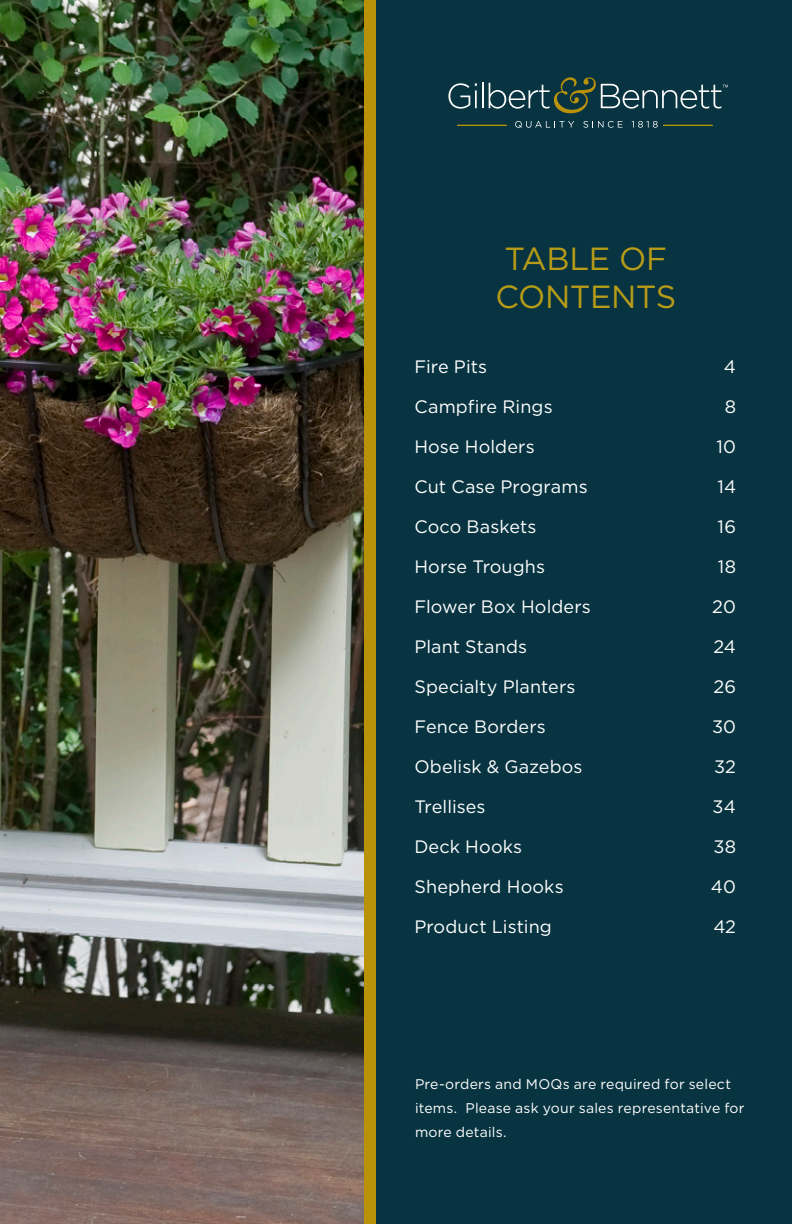
<style>
.page{position:relative;width:792px;height:1224px;background:#fff}
.page>*{position:absolute;margin:0;border:0;box-sizing:border-box;transform-origin:0 0}
.t1{font:32px/38.4px "Gotham";letter-spacing:-.02em;color:#b89c17}
.t2{font:18px "Gotham";letter-spacing:.005em;color:#fff}
.t3{font:14px/24px "Gotham";letter-spacing:.015em;color:#fff}
</style>
<div class="page">
<img style="left:0;top:0;width:364px;height:1224px">
<div style="left:376px;top:0;width:416px;height:1224px;background:#083441"></div>
<div style="left:364px;top:0;width:12px;height:1224px;background:#ba920a"></div>
<svg style="left:448px;top:83px;width:29px;height:26px"></svg>
<hr style="left:482px;top:83px;width:2px;height:25px;background:#fff">
<hr style="left:457px;top:125px;width:50px;height:1px;background:#ba920a">
<hr style="left:663px;top:125px;width:49px;height:1px;background:#ba920a">
<svg style="left:515px;top:121px;width:59px;height:7px"></svg>
<svg style="left:583px;top:121px;width:40px;height:7px"></svg>
<svg style="left:632px;top:121px;width:26px;height:7px"></svg>
<svg style="left:489px;top:77px;width:239px;height:36px"></svg>
<h1 class="t1" style="left:496px;top:239px;width:182px">TABLE OF<br>CONTENTS</h1>
<p class="t2" style="left:414px;top:357px;width:74px">Fire Pits</p>
<p class="t2" style="left:724px;top:357px;width:14px">4</p>
<p class="t2" style="left:414px;top:397px;width:140px">Campfire Rings</p>
<p class="t2" style="left:725px;top:397px;width:13px">8</p>
<p class="t2" style="left:414px;top:437px;width:122px">Hose Holders</p>
<p class="t2" style="left:716px;top:437px;width:21px">10</p>
<p class="t2" style="left:414px;top:477px;width:175px">Cut Case Programs</p>
<p class="t2" style="left:717px;top:477px;width:20px">14</p>
<p class="t2" style="left:414px;top:517px;width:124px">Coco Baskets</p>
<p class="t2" style="left:718px;top:517px;width:20px">16</p>
<p class="t2" style="left:414px;top:557px;width:132px">Horse Troughs</p>
<p class="t2" style="left:718px;top:557px;width:20px">18</p>
<p class="t2" style="left:414px;top:597px;width:178px">Flower Box Holders</p>
<p class="t2" style="left:712px;top:597px;width:25px">20</p>
<p class="t2" style="left:414px;top:637px;width:114px">Plant Stands</p>
<p class="t2" style="left:714px;top:637px;width:24px">24</p>
<p class="t2" style="left:414px;top:677px;width:163px">Specialty Planters</p>
<p class="t2" style="left:714px;top:677px;width:24px">26</p>
<p class="t2" style="left:414px;top:717px;width:133px">Fence Borders</p>
<p class="t2" style="left:712px;top:717px;width:26px">30</p>
<p class="t2" style="left:414px;top:757px;width:170px">Obelisk &amp; Gazebos</p>
<p class="t2" style="left:714px;top:757px;width:23px">32</p>
<p class="t2" style="left:414px;top:797px;width:73px">Trellises</p>
<p class="t2" style="left:713px;top:797px;width:25px">34</p>
<p class="t2" style="left:414px;top:837px;width:109px">Deck Hooks</p>
<p class="t2" style="left:713px;top:837px;width:24px">38</p>
<p class="t2" style="left:414px;top:877px;width:151px">Shepherd Hooks</p>
<p class="t2" style="left:711px;top:877px;width:27px">40</p>
<p class="t2" style="left:414px;top:917px;width:139px">Product Listing</p>
<p class="t2" style="left:713px;top:917px;width:24px">42</p>
<p class="t3" style="left:415px;top:1071px;width:331px">Pre-orders and MOQs are required for select items. Please ask your sales representative for more details.</p>
</div>
